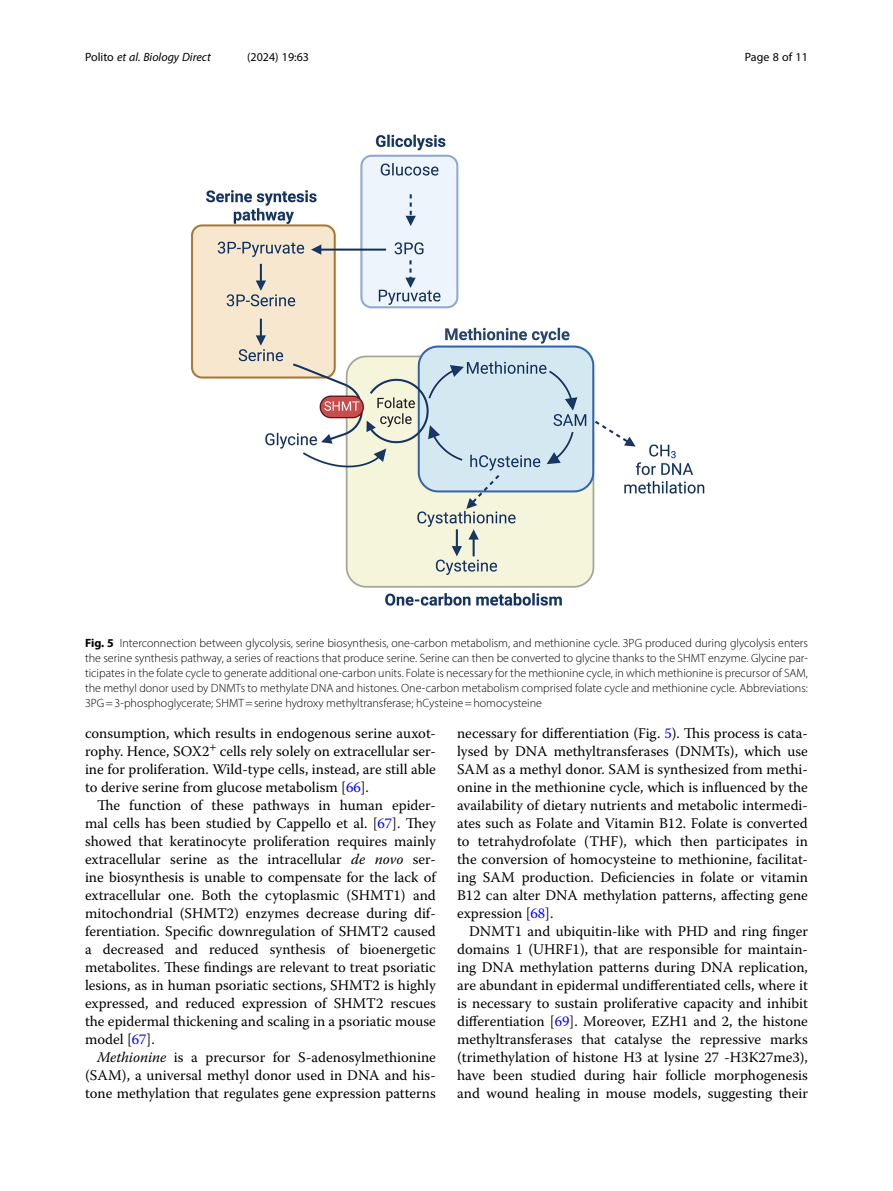
<style>
.page{position:relative;width:893px;height:1191px;background:#fff}
.page>*{position:absolute;margin:0;border:0;box-sizing:border-box;transform-origin:0 0}
.Body_Text_Indent{font:14.7px/18px "Warnock Pro";color:#000;text-align:justify}
.Figure_Caption{font:300 12px/15px "Myriad Pro";color:#000;text-align:justify}
.t1{font:italic 12px "Myriad Pro";color:#000}
.t2{font:12px "Myriad Pro";color:#000}
.s1{font-style:normal}
.s2{font-weight:700}
.s3{color:#00f}
.s4{font-style:italic}
</style>
<div class="page">
<img style="left:191px;top:134px;width:514px;height:472px">
<p class="t1" style="left:85px;top:50px;width:127px"><span class="s1">Polito</span> et al. Biology Direct</p>
<p class="t2" style="left:247px;top:50px;width:63px">(2024) 19:63</p>
<p class="t2" style="left:745px;top:50px;width:65px">Page 8 of 11</p>
<p class="Figure_Caption" style="left:85px;top:635px;width:724px"><span class="s2">Fig. 5</span> Interconnection between glycolysis, serine biosynthesis, one-carbon metabolism, and methionine cycle. 3PG produced during glycolysis enters the serine synthesis pathway, a series of reactions that produce serine. Serine can then be converted to glycine thanks to the SHMT enzyme. Glycine par&shy;ticipates in the folate cycle to generate additional one-carbon units. Folate is necessary for the methionine cycle, in which methionine is precursor of SAM, the methyl donor used by DNMTs to methylate DNA and histones. One-carbon metabolism comprised folate cycle and methionine cycle. Abbreviations:<br>3PG=3-phosphoglycerate; SHMT=serine hydroxy methyltransferase; hCysteine=homocysteine</p>
<p class="Body_Text_Indent" style="left:85px;top:724px;width:352px">consumption, which results in endogenous serine auxot&shy;rophy. Hence, SOX2<sup>+</sup> cells rely solely on extracellular ser&shy;ine for proliferation. Wild-type cells, instead, are still able to derive serine from glucose metabolism [<span class="s3">66</span>].</p>
<p class="Body_Text_Indent" style="left:85px;top:796px;width:352px;text-indent:12px">The function of these pathways in human epider&shy;mal cells has been studied by Cappello et al. [<span class="s3">67</span>]. They showed that keratinocyte proliferation requires mainly extracellular serine as the intracellular <span class="s4">de novo</span> ser&shy;ine biosynthesis is unable to compensate for the lack of extracellular one. Both the cytoplasmic (SHMT1) and mitochondrial (SHMT2) enzymes decrease during dif&shy;ferentiation. Specific downregulation of SHMT2 caused a decreased and reduced synthesis of bioenergetic metabolites. These findings are relevant to treat psoriatic lesions, as in human psoriatic sections, SHMT2 is highly expressed, and reduced expression of SHMT2 rescues the epidermal thickening and scaling in a psoriatic mouse model [<span class="s3">67</span>].</p>
<p class="Body_Text_Indent" style="left:85px;top:1048px;width:352px;text-indent:12px"><span class="s4">Methionine</span> is a precursor for S-adenosylmethionine (SAM), a universal methyl donor used in DNA and his&shy;tone methylation that regulates gene expression patterns</p>
<p class="Body_Text_Indent" style="left:457px;top:724px;width:352px">necessary for differentiation (Fig. <span class="s3">5</span>). This process is cata&shy;lysed by DNA methyltransferases (DNMTs), which use SAM as a methyl donor. SAM is synthesized from methi&shy;onine in the methionine cycle, which is influenced by the availability of dietary nutrients and metabolic intermedi&shy;ates such as Folate and Vitamin B12. Folate is converted to tetrahydrofolate (THF), which then participates in the conversion of homocysteine to methionine, facilitat&shy;ing SAM production. Deficiencies in folate or vitamin B12 can alter DNA methylation patterns, affecting gene expression [<span class="s3">68</span>].</p>
<p class="Body_Text_Indent" style="left:457px;top:922px;width:352px;text-indent:12px">DNMT1 and ubiquitin-like with PHD and ring finger domains 1 (UHRF1), that are responsible for maintain&shy;ing DNA methylation patterns during DNA replication, are abundant in epidermal undifferentiated cells, where it is necessary to sustain proliferative capacity and inhibit differentiation [<span class="s3">69</span>]. Moreover, EZH1 and 2, the histone methyltransferases that catalyse the repressive marks (trimethylation of histone H3 at lysine 27 -H3K27me3), have been studied during hair follicle morphogenesis and wound healing in mouse models, suggesting their</p>
</div>
